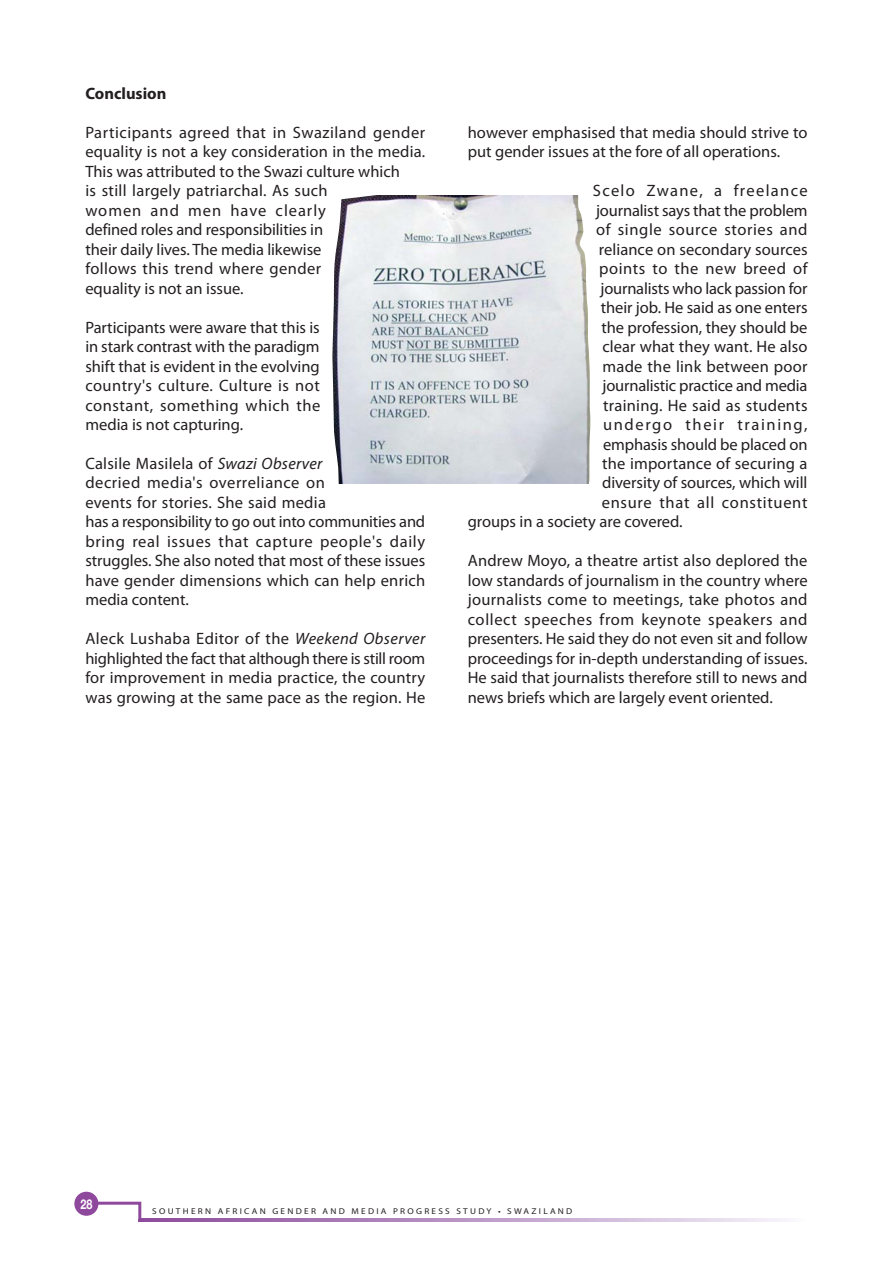
<style>
.page{position:relative;width:893px;height:1263px;background:#fff}
.page>*{position:absolute;margin:0;border:0;box-sizing:border-box;transform-origin:0 0}
.t1{font:16.5px/19.5px "Myriad Pro";letter-spacing:.005em;color:#231f20}
.t2{font:16.5px "Myriad Pro";letter-spacing:.035em;color:#231f20}
.t3{font:16.5px "Myriad Pro";letter-spacing:.04em;color:#231f20}
.t4{font:16.5px "Myriad Pro";letter-spacing:.08em;color:#231f20}
.t5{font:16.5px "Myriad Pro";letter-spacing:.1em;color:#231f20}
.t6{font:700 16.5px "Myriad Pro";color:#231f20}
.t7{font:700 13.5px "Helvetica Neue";color:#fff;scale:.8 1}
.t8{font:8.4px "Myriad Pro";letter-spacing:.25em;color:#231f20;scale:1.09 1}
.s1{font-style:italic}
</style>
<div class="page">
<div style="left:71px;top:1189px;width:30px;height:30px;background:#8e499c;border:3px solid #fff;border-radius:50%"></div>
<svg style="left:143px;top:1219px;width:642px;height:3px"></svg>
<svg style="left:94px;top:1200px;width:49px;height:22px"></svg>
<img style="left:332px;top:196px;width:258px;height:287px">
<p class="t6" style="left:85px;top:87px;width:83px">Conclusion</p>
<p class="t1" style="left:85px;top:124px;width:341px">Participants agreed that in Swaziland gender equality is not a key consideration in the media.<br>This was attributed to the Swazi culture which<br>is still largely patriarchal. As such<br>women and men have clearly<br>defined roles and responsibilities in<br>their daily lives. The media likewise<br>follows this trend where gender<br>equality is not an issue.</p>
<p class="t1" style="left:85px;top:318px;width:236px;text-align:justify">Participants were aware that this is in stark contrast with the paradigm shift that is evident in the evolving country's culture. Culture is not constant, something which the media is not capturing.</p>
<p class="t1" style="left:85px;top:455px;width:341px">Calsile Masilela of <span class="s1">Swazi Observer<br></span>decried media's overreliance on<br>events for stories. She said media<br>has a responsibility to go out into communities and bring real issues that capture people's daily struggles. She also noted that most of these issues have gender dimensions which can help enrich media content.</p>
<p class="t1" style="left:85px;top:630px;width:341px;text-align:justify">Aleck Lushaba Editor of the <span class="s1">Weekend Observer </span>highlighted the fact that although there is still room for improvement in media practice, the country was growing at the same pace as the region. He</p>
<p class="t1" style="left:468px;top:124px;width:341px">however emphasised that media should strive to put gender issues at the fore of all operations.</p>
<p class="t4" style="left:593px;top:184px;width:216px">Scelo Zwane, a freelance</p>
<p class="t1" style="left:596px;top:202px;width:213px">journalist says that the problem</p>
<p class="t2" style="left:596px;top:223px;width:213px">of single source stories and</p>
<p class="t1" style="left:599px;top:240px;width:210px">reliance on secondary sources</p>
<p class="t2" style="left:599px;top:262px;width:210px">points to the new breed of</p>
<p class="t1" style="left:600px;top:279px;width:208px">journalists who lack passion for</p>
<p class="t1" style="left:601px;top:299px;width:208px">their job. He said as one enters</p>
<p class="t1" style="left:601px;top:318px;width:208px">the profession, they should be</p>
<p class="t1" style="left:602px;top:338px;width:207px">clear what they want. He also</p>
<p class="t1" style="left:602px;top:357px;width:207px">made the link between poor</p>
<p class="t1" style="left:602px;top:377px;width:207px">journalistic practice and media</p>
<p class="t1" style="left:603px;top:396px;width:206px">training. He said as students</p>
<p class="t5" style="left:603px;top:418px;width:206px">undergo their training,</p>
<p class="t1" style="left:603px;top:435px;width:206px">emphasis should be placed on</p>
<p class="t1" style="left:602px;top:455px;width:207px">the importance of securing a</p>
<p class="t1" style="left:602px;top:474px;width:207px">diversity of sources, which will</p>
<p class="t3" style="left:602px;top:496px;width:207px">ensure that all constituent</p>
<p class="t1" style="left:468px;top:513px;width:216px">groups in a society are covered.</p>
<p class="t1" style="left:468px;top:552px;width:341px;text-align:justify">Andrew Moyo, a theatre artist also deplored the low standards of journalism in the country where journalists come to meetings, take photos and collect speeches from keynote speakers and presenters. He said they do not even sit and follow proceedings for in-depth understanding of issues.<br>He said that journalists therefore still to news and news briefs which are largely event oriented.</p>
<p class="t7" style="left:80px;top:1199px;width:16px">28</p>
<p class="t8" style="left:152px;top:1208px;width:387px">SOUTHERN AFRICAN GENDER AND MEDIA PROGRESS STUDY • SWAZILAND</p>
</div>
